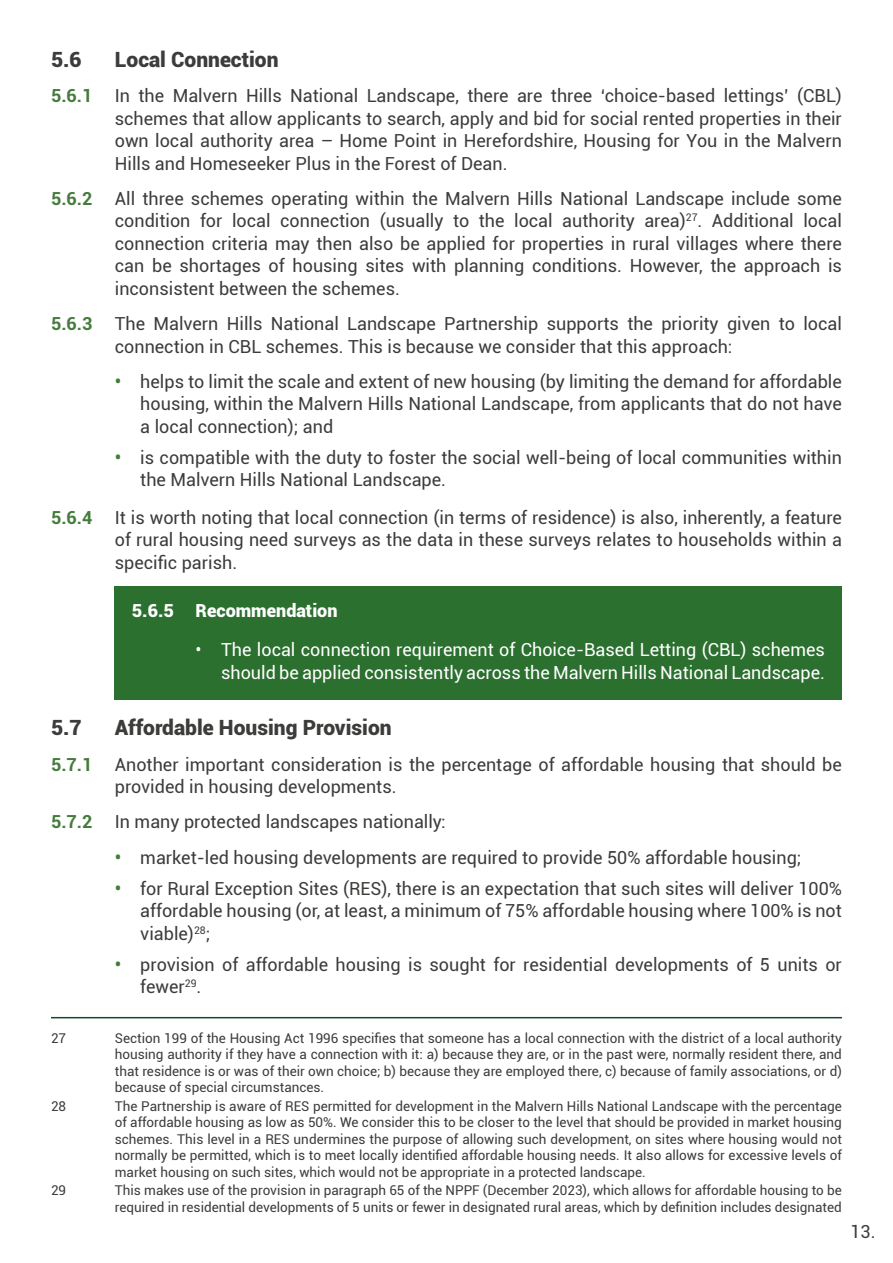
<style>
.page{position:relative;width:893px;height:1263px;background:#fff}
.page>*{position:absolute;margin:0;border:0;box-sizing:border-box;transform-origin:0 0}
.Section_Title__H3{font:900 21px "Roboto";color:#3c3c3b}
.Numbered_Paragraph_3_levels__p{font:18px/22.5px "Roboto";color:#3c3c3b;text-align:justify}
.Green_Box_Recommendations_Bullet_Points_{font:18px/22.5px "Roboto";color:#fff;text-align:right}
.Green_Box_Recommendations__p{font:900 18px "Roboto";color:#fff}
.Footnotes{font:13.5px/16.5px "Roboto";color:#3c3c3b;text-align:justify}
.s1{font-weight:700;color:#457b3c}
</style>
<div class="page">
<div style="left:115px;top:586px;width:727px;height:52px;background:#2c7030"></div>
<div style="left:115px;top:624px;width:727px;height:76px;background:#2c7030"></div>
<hr style="left:51px;top:1017px;width:791px;height:1px;background:#154a22">
<h3 class="Section_Title__H3" style="left:51px;top:44px;width:32px">5.6</h3>
<h3 class="Section_Title__H3" style="left:115px;top:44px;width:165px">Local Connection</h3>
<p class="Numbered_Paragraph_3_levels__p" style="left:115px;top:84px;width:729px;text-indent:-64px"><span class="s1">5.6.1</span> In the Malvern Hills National Landscape, there are three ‘choice-based lettings’ (CBL) schemes that allow applicants to search, apply and bid for social rented properties in their own local authority area – Home Point in Herefordshire, Housing for You in the Malvern Hills and Homeseeker Plus in the Forest of Dean.</p>
<p class="Numbered_Paragraph_3_levels__p" style="left:115px;top:186px;width:729px;text-indent:-64px"><span class="s1">5.6.2</span> All three schemes operating within the Malvern Hills National Landscape include some condition for local connection (usually to the local authority area)<sup>27</sup>. Additional local connection criteria may then also be applied for properties in rural villages where there can be shortages of housing sites with planning conditions. However, the approach is inconsistent between the schemes.</p>
<p class="Numbered_Paragraph_3_levels__p" style="left:115px;top:312px;width:729px;text-indent:-64px"><span class="s1">5.6.3</span> The Malvern Hills National Landscape Partnership supports the priority given to local connection in CBL schemes. This is because we consider that this approach:</p>
<p class="Numbered_Paragraph_3_levels__p" style="left:140px;top:369px;width:703px;text-indent:-26px"><span class="s1">•</span> helps to limit the scale and extent of new housing (by limiting the demand for affordable housing, within the Malvern Hills National Landscape, from applicants that do not have a local connection); and</p>
<p class="Numbered_Paragraph_3_levels__p" style="left:140px;top:445px;width:703px;text-indent:-26px"><span class="s1">•</span> is compatible with the duty to foster the social well-being of local communities within the Malvern Hills National Landscape.</p>
<p class="Numbered_Paragraph_3_levels__p" style="left:115px;top:505px;width:729px;text-indent:-64px"><span class="s1">5.6.4</span> It is worth noting that local connection (in terms of residence) is also, inherently, a feature of rural housing need surveys as the data in these surveys relates to households within a specific parish.</p>
<p class="Green_Box_Recommendations__p" style="left:132px;top:598px;width:207px">5.6.5 Recommendation</p>
<p class="Green_Box_Recommendations_Bullet_Points_" style="left:196px;top:638px;width:631px">• The local connection requirement of Choice-Based Letting (CBL) schemes should be applied consistently across the Malvern Hills National Landscape.</p>
<h3 class="Section_Title__H3" style="left:51px;top:713px;width:32px">5.7</h3>
<h3 class="Section_Title__H3" style="left:115px;top:713px;width:278px">Affordable Housing Provision</h3>
<p class="Numbered_Paragraph_3_levels__p" style="left:115px;top:752px;width:729px;text-indent:-64px"><span class="s1">5.7.1</span> Another important consideration is the percentage of affordable housing that should be provided in housing developments.</p>
<p class="Numbered_Paragraph_3_levels__p" style="left:51px;top:810px;width:396px"><span class="s1">5.7.2</span> In many protected landscapes nationally:</p>
<p class="Numbered_Paragraph_3_levels__p" style="left:115px;top:845px;width:688px"><span class="s1">•</span> market-led housing developments are required to provide 50% affordable housing;</p>
<p class="Numbered_Paragraph_3_levels__p" style="left:140px;top:876px;width:703px;text-indent:-26px"><span class="s1">•</span> for Rural Exception Sites (RES), there is an expectation that such sites will deliver 100% affordable housing (or, at least, a minimum of 75% affordable housing where 100% is not viable)<sup>28</sup>;</p>
<p class="Numbered_Paragraph_3_levels__p" style="left:140px;top:952px;width:703px;text-indent:-26px"><span class="s1">•</span> provision of affordable housing is sought for residential developments of 5 units or fewer<sup>29</sup>.</p>
<p class="Footnotes" style="left:51px;top:1029px;width:17px">27</p>
<p class="Footnotes" style="left:115px;top:1029px;width:729px">Section 199 of the Housing Act 1996 specifies that someone has a local connection with the district of a local authority housing authority if they have a connection with it: a) because they are, or in the past were, normally resident there, and that residence is or was of their own choice; b) because they are employed there, c) because of family associations, or d) because of special circumstances.</p>
<p class="Footnotes" style="left:51px;top:1097px;width:17px">28</p>
<p class="Footnotes" style="left:115px;top:1097px;width:729px">The Partnership is aware of RES permitted for development in the Malvern Hills National Landscape with the percentage of affordable housing as low as 50%. We consider this to be closer to the level that should be provided in market housing schemes. This level in a RES undermines the purpose of allowing such development, on sites where housing would not normally be permitted, which is to meet locally identified affordable housing needs. It also allows for excessive levels of market housing on such sites, which would not be appropriate in a protected landscape.</p>
<p class="Footnotes" style="left:51px;top:1182px;width:17px">29</p>
<p class="Footnotes" style="left:115px;top:1182px;width:729px">This makes use of the provision in paragraph 65 of the NPPF (December 2023), which allows for affordable housing to be required in residential developments of 5 units or fewer in designated rural areas, which by definition includes designated</p>
<p class="Numbered_Paragraph_3_levels__p" style="left:850px;top:1220px;width:27px">13.</p>
</div>
